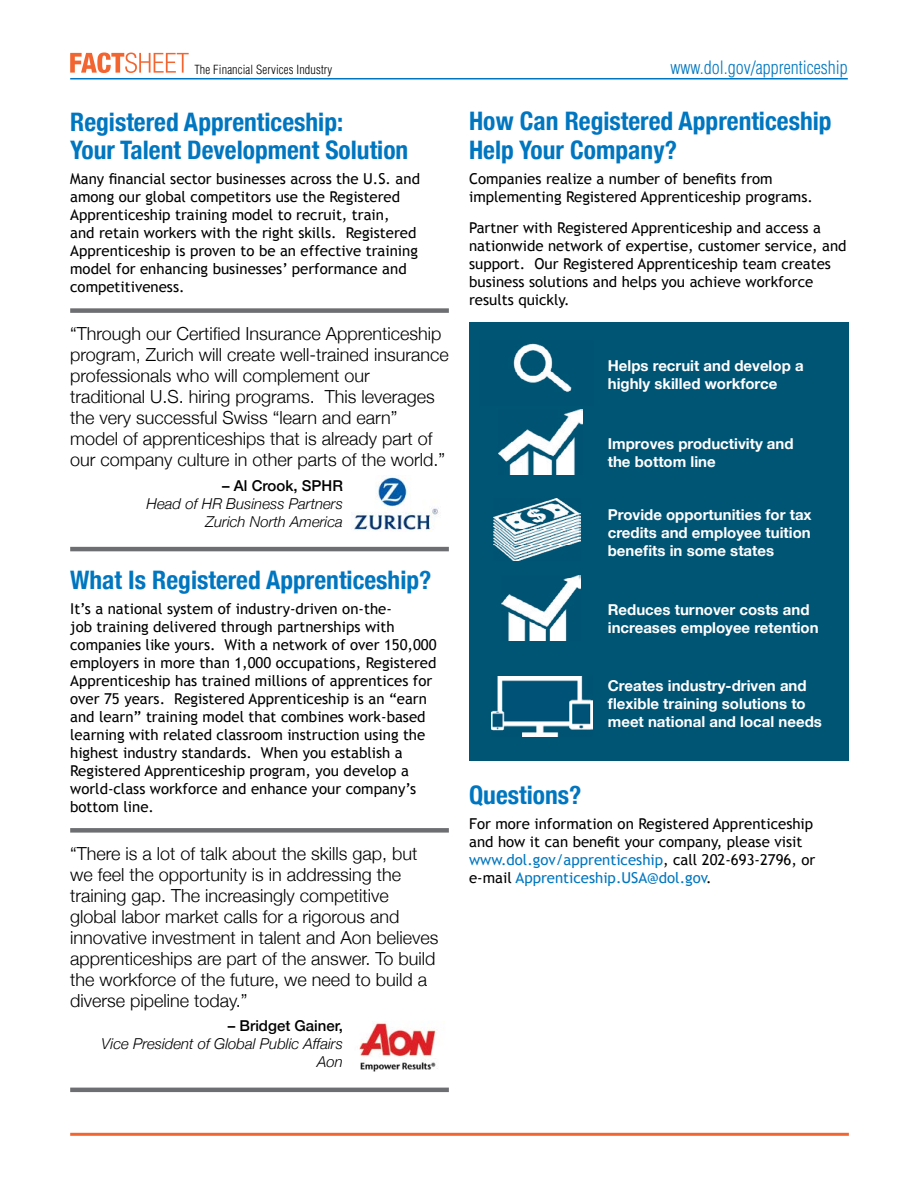
<style>
.page{position:relative;width:918px;height:1188px;background:#fff}
.page>*{position:absolute;margin:0;border:0;box-sizing:border-box;transform-origin:0 0}
.t1{font:700 condensed 25.5px/28.5px "Helvetica Neue";color:#0076c0}
.Quotes{font:300 18px/21px "Helvetica Neue";color:#000}
.t2{font:300 condensed 18px "Helvetica";color:#0076c0}
.Body_text{font:15px/18px "Trebuchet MS";color:#000}
.t3{font:700 15px/18px "Helvetica Neue";color:#fff}
.t4{font:italic 300 15px/18px "Helvetica Neue";color:#000;text-align:right}
.t5{font:300 condensed 12.3px "Helvetica";letter-spacing:.01em;color:#000}
.s1{font-weight:500;font-style:normal}
.s2{color:#0076c0}
</style>
<div class="page">
<hr style="left:70px;top:1133px;width:779px;height:3px;background:#f26531">
<hr style="left:70px;top:78px;width:778px;height:2px;background:#0076c0">
<svg style="left:70px;top:52px;width:119px;height:21px"></svg>
<div style="left:70px;top:308px;width:379px;height:5px;background:#6d6e71"></div>
<hr style="left:70px;top:547px;width:379px;height:4px;background:#6d6e71">
<div style="left:70px;top:828px;width:379px;height:5px;background:#6d6e71"></div>
<hr style="left:70px;top:1088px;width:379px;height:4px;background:#6d6e71">
<img style="left:352px;top:476px;width:87px;height:55px">
<img style="left:359px;top:1021px;width:85px;height:51px">
<div style="left:469px;top:322px;width:380px;height:439px;background:#005474"></div>
<img style="left:513px;top:343px;width:59px;height:49px">
<img style="left:499px;top:410px;width:84px;height:65px">
<img style="left:493px;top:498px;width:87px;height:62px">
<img style="left:501px;top:575px;width:79px;height:65px">
<img style="left:491px;top:677px;width:102px;height:60px">
<p class="t5" style="left:194px;top:62px;width:140px">The Financial Services Industry</p>
<p class="t2" style="left:671px;top:56px;width:179px">www.dol.gov/apprenticeship</p>
<h2 class="t1" style="left:70px;top:106px;width:340px">Registered Apprenticeship:<br>Your Talent Development Solution</h2>
<p class="Body_text" style="left:70px;top:170px;width:351px">Many financial sector businesses across the U.S. and among our global competitors use the Registered Apprenticeship training model to recruit, train,<br>and retain workers with the right skills. Registered Apprenticeship is proven to be an effective training model for enhancing businesses’ performance and competitiveness.</p>
<p class="Quotes" style="left:70px;top:322px;width:380px">“Through our Certified Insurance Apprenticeship program, Zurich will create well-trained insurance professionals who will complement our traditional U.S. hiring programs. This leverages the very successful Swiss “learn and earn” model of apprenticeships that is already part of our company culture in other parts of the world.”</p>
<p class="t4" style="left:146px;top:475px;width:198px"><span class="s1">– Al Crook, SPHR<br></span>Head of HR Business Partners<br>Zurich North America</p>
<h2 class="t1" style="left:469px;top:105px;width:364px">How Can Registered Apprenticeship<br>Help Your Company?</h2>
<p class="Body_text" style="left:469px;top:169px;width:345px">Companies realize a number of benefits from implementing Registered Apprenticeship programs.</p>
<p class="Body_text" style="left:469px;top:219px;width:379px">Partner with Registered Apprenticeship and access a nationwide network of expertise, customer service, and support. Our Registered Apprenticeship team creates business solutions and helps you achieve workforce results quickly.</p>
<p class="t3" style="left:608px;top:357px;width:197px">Helps recruit and develop a highly skilled workforce</p>
<p class="t3" style="left:608px;top:435px;width:187px">Improves productivity and the bottom line</p>
<p class="t3" style="left:608px;top:506px;width:205px;text-align:justify">Provide opportunities for tax credits and employee tuition benefits in some states</p>
<h2 class="t1" style="left:70px;top:564px;width:363px">What Is Registered Apprenticeship?</h2>
<p class="Body_text" style="left:70px;top:599px;width:368px">It’s a national system of industry-driven on-the-<br>job training delivered through partnerships with companies like yours. With a network of over 150,000 employers in more than 1,000 occupations, Registered Apprenticeship has trained millions of apprentices for over 75 years. Registered Apprenticeship is an “earn and learn” training model that combines work-based learning with related classroom instruction using the highest industry standards. When you establish a Registered Apprenticeship program, you develop a world-class workforce and enhance your company’s bottom line.</p>
<p class="Quotes" style="left:70px;top:841px;width:370px">“There is a lot of talk about the skills gap, but we feel the opportunity is in addressing the training gap. The increasingly competitive global labor market calls for a rigorous and innovative investment in talent and Aon believes apprenticeships are part of the answer. To build the workforce of the future, we need to build a diverse pipeline today.”</p>
<p class="t4" style="left:102px;top:1016px;width:243px"><span class="s1">– Bridget Gainer,<br></span>Vice President of Global Public Affairs<br>Aon</p>
<p class="t3" style="left:608px;top:601px;width:212px">Reduces turnover costs and increases employee retention</p>
<p class="t3" style="left:608px;top:678px;width:216px">Creates industry-driven and flexible training solutions to meet national and local needs</p>
<h2 class="t1" style="left:469px;top:779px;width:114px">Questions?</h2>
<p class="Body_text" style="left:469px;top:815px;width:348px">For more information on Registered Apprenticeship and how it can benefit your company, please visit <span class="s2">www.dol.gov/apprenticeship</span>, call 202-693-2796, or e-mail <span class="s2">Apprenticeship.USA@dol.gov</span>.</p>
</div>
